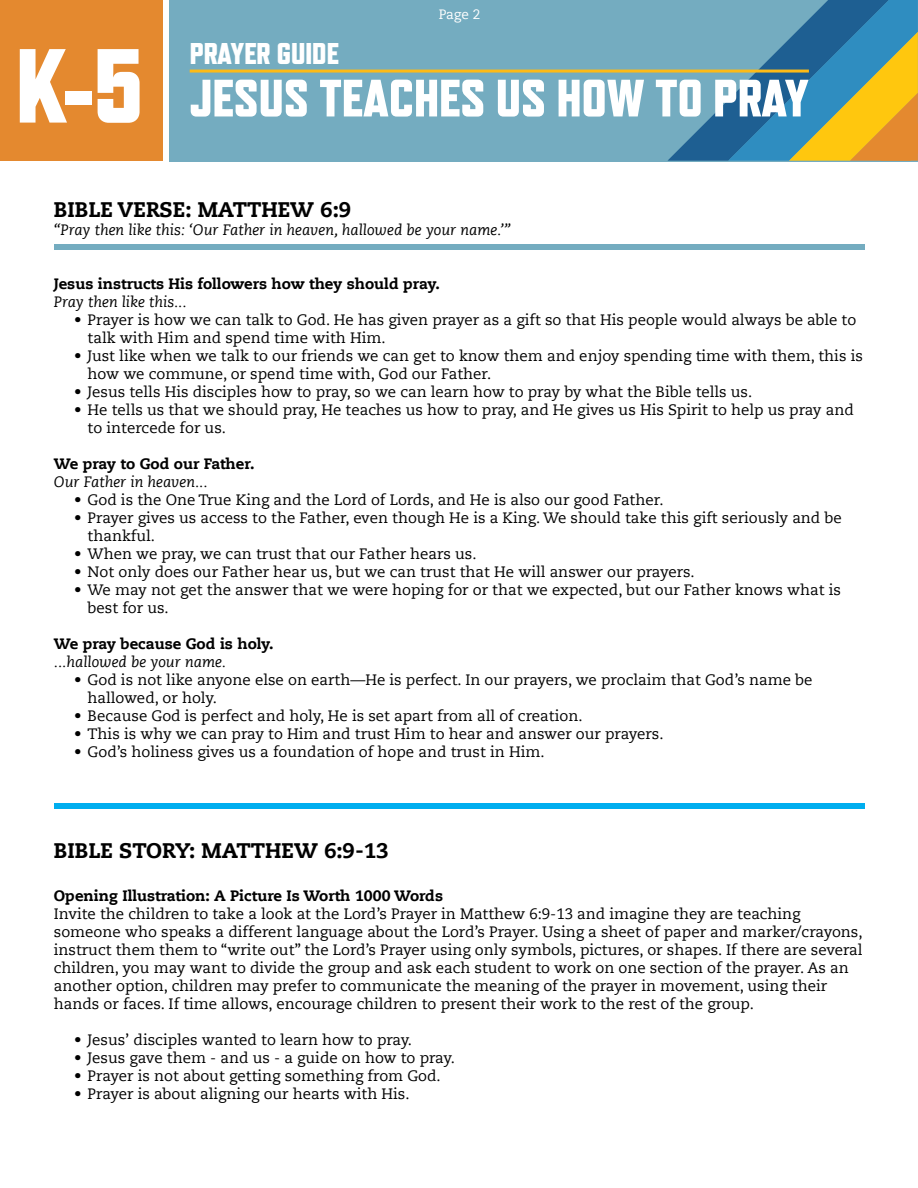
<style>
.page{position:relative;width:918px;height:1188px;background:#fff}
.page>*{position:absolute;margin:0;border:0;box-sizing:border-box;transform-origin:0 0}
.t1{font:800 52.5px "Refrigerator Deluxe";color:#fff}
.t2{font:800 30px "Refrigerator Deluxe";color:#fff}
.t3{font:800 21px "Caecilia LT Std";color:#000}
.t4{font:15px/18px "Caecilia LT Std";color:#000}
.t5{font:800 15px "Caecilia LT Std";color:#000}
.t6{font:italic 15px "Caecilia LT Std";color:#000}
.t7{font:13.5px "Caecilia LT Std";color:#fff}
.s1{font-size:105px}
</style>
<div class="page">
<div style="left:0;top:0;width:163px;height:161px;background:#e4892f"></div>
<div style="left:169px;top:0;width:749px;height:162px;background:#74acc0"></div>
<svg style="left:667px;top:0;width:251px;height:161px"></svg>
<hr style="left:190px;top:70px;width:619px;height:3px;background:#fdba16">
<div style="left:54px;top:244px;width:810px;height:6px;background:#74acc0"></div>
<div style="left:54px;top:804px;width:810px;height:5px;background:#00aeef"></div>
<p class="t7" style="left:439px;top:7px;width:43px">Page 2</p>
<h2 class="t2" style="left:190px;top:36px;width:151px">PRAYER GUIDE</h2>
<h1 class="t1" style="left:16px;top:67px;width:795px"><span class="s1">K-5</span> JESUS TEACHES US HOW TO PRAY</h1>
<h3 class="t3" style="left:54px;top:197px;width:299px">BIBLE VERSE: MATTHEW 6:9</h3>
<p class="t6" style="left:54px;top:221px;width:459px">“Pray then like this: ‘Our Father in heaven, hallowed be your name.’”</p>
<p class="t5" style="left:54px;top:274px;width:387px">Jesus instructs His followers how they should pray.</p>
<p class="t6" style="left:54px;top:293px;width:134px">Pray then like this...</p>
<p class="t4" style="left:88px;top:311px;width:770px;text-indent:-14px">• Prayer is how we can talk to God. He has given prayer as a gift so that His people would always be able to talk with Him and spend time with Him.</p>
<p class="t4" style="left:88px;top:347px;width:777px;text-indent:-14px">• Just like when we talk to our friends we can get to know them and enjoy spending time with them, this is how we commune, or spend time with, God our Father.</p>
<p class="t4" style="left:74px;top:383px;width:680px">• Jesus tells His disciples how to pray, so we can learn how to pray by what the Bible tells us.</p>
<p class="t4" style="left:88px;top:401px;width:768px;text-indent:-14px">• He tells us that we should pray, He teaches us how to pray, and He gives us His Spirit to help us pray and to intercede for us.</p>
<p class="t5" style="left:54px;top:454px;width:202px">We pray to God our Father.</p>
<p class="t6" style="left:54px;top:473px;width:155px">Our Father in heaven...</p>
<p class="t4" style="left:74px;top:491px;width:591px">• God is the One True King and the Lord of Lords, and He is also our good Father.</p>
<p class="t4" style="left:88px;top:509px;width:756px;text-indent:-14px">• Prayer gives us access to the Father, even though He is a King. We should take this gift seriously and be thankful.</p>
<p class="t4" style="left:74px;top:545px;width:404px">• When we pray, we can trust that our Father hears us.</p>
<p class="t4" style="left:74px;top:563px;width:622px">• Not only does our Father hear us, but we can trust that He will answer our prayers.</p>
<p class="t4" style="left:88px;top:581px;width:755px;text-indent:-14px">• We may not get the answer that we were hoping for or that we expected, but our Father knows what is best for us.</p>
<p class="t5" style="left:54px;top:634px;width:221px">We pray because God is holy.</p>
<p class="t6" style="left:54px;top:653px;width:174px">...hallowed be your name.</p>
<p class="t4" style="left:88px;top:671px;width:726px;text-indent:-14px">• God is not like anyone else on earth—He is perfect. In our prayers, we proclaim that God’s name be hallowed, or holy.</p>
<p class="t4" style="left:74px;top:707px;width:510px">• Because God is perfect and holy, He is set apart from all of creation.</p>
<p class="t4" style="left:74px;top:725px;width:591px">• This is why we can pray to Him and trust Him to hear and answer our prayers.</p>
<p class="t4" style="left:74px;top:743px;width:472px">• God’s holiness gives us a foundation of hope and trust in Him.</p>
<h3 class="t3" style="left:54px;top:837px;width:337px">BIBLE STORY: MATTHEW 6:9-13</h3>
<p class="t5" style="left:54px;top:886px;width:391px">Opening Illustration: A Picture Is Worth 1000 Words</p>
<p class="t4" style="left:54px;top:905px;width:810px">Invite the children to take a look at the Lord’s Prayer in Matthew 6:9-13 and imagine they are teaching someone who speaks a different language about the Lord’s Prayer. Using a sheet of paper and marker/crayons, instruct them them to “write out” the Lord’s Prayer using only symbols, pictures, or shapes. If there are several children, you may want to divide the group and ask each student to work on one section of the prayer. As an another option, children may prefer to communicate the meaning of the prayer in movement, using their hands or faces. If time allows, encourage children to present their work to the rest of the group.</p>
<p class="t4" style="left:74px;top:1031px;width:340px">• Jesus’ disciples wanted to learn how to pray.</p>
<p class="t4" style="left:74px;top:1049px;width:382px">• Jesus gave them - and us - a guide on how to pray.</p>
<p class="t4" style="left:74px;top:1067px;width:368px">• Prayer is not about getting something from God.</p>
<p class="t4" style="left:74px;top:1085px;width:337px">• Prayer is about aligning our hearts with His.</p>
</div>
